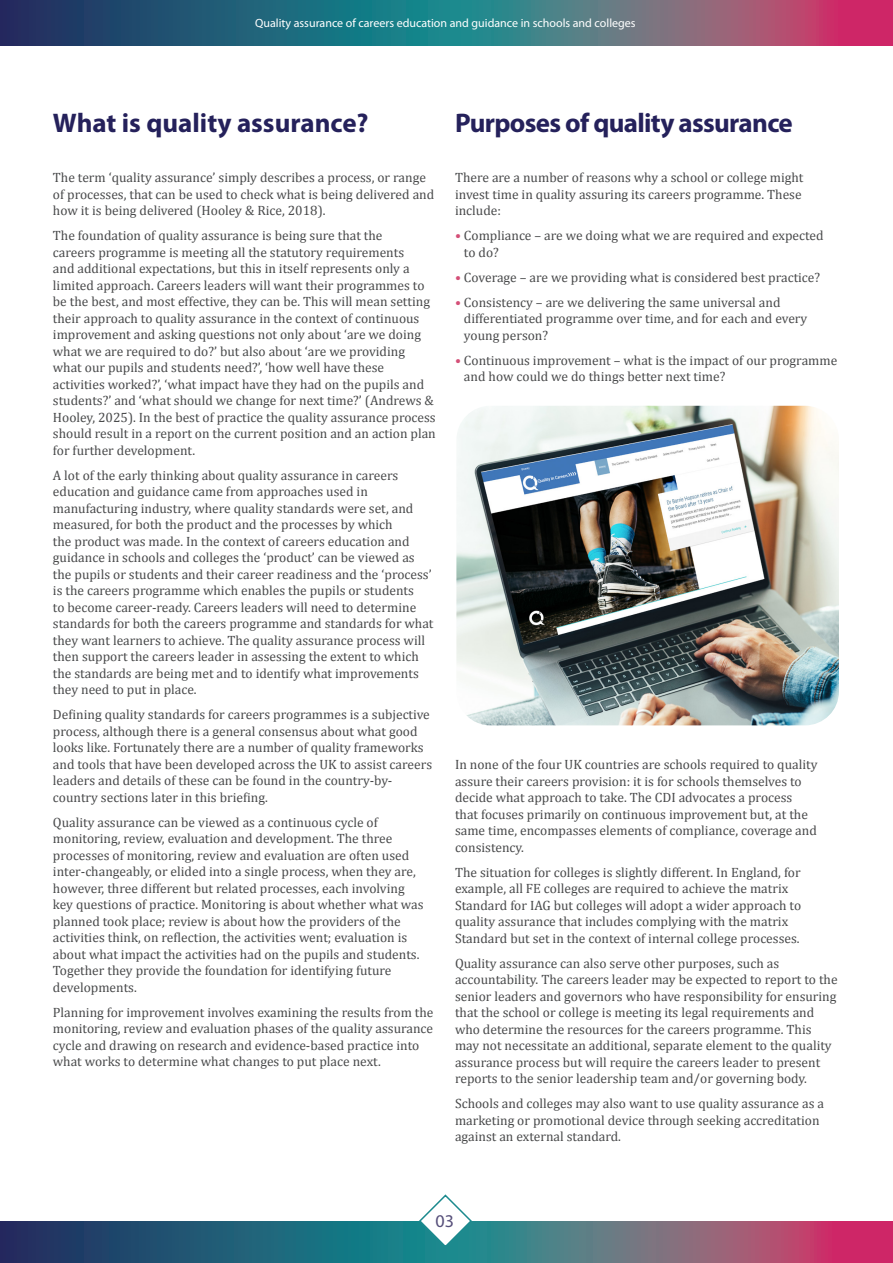
<style>
.page{position:relative;width:893px;height:1263px;background:#fff}
.page>*{position:absolute;margin:0;border:0;box-sizing:border-box;transform-origin:0 0}
.t1{font:700 27px "Myriad Pro";letter-spacing:-.025em;color:#25215b}
.t2{font:700 27px "Myriad Pro";color:#25215b}
.t3{font:18px "Myriad Pro";color:#564f7a}
.t4{font:13.5px/16.5px "Cambria";color:#494a4b}
.t5{font:12px "Myriad Pro";color:#fff}
.s1{color:#d44f77}
</style>
<div class="page">
<svg style="left:0;top:0;width:893px;height:46px;background:#4d6179"></svg>
<svg style="left:0;top:1221px;width:893px;height:42px;background:#505e78"></svg>
<svg style="left:418px;top:1194px;width:55px;height:55px"></svg>
<img style="left:456px;top:406px;width:383px;height:319px">
<p class="t5" style="left:255px;top:16px;width:382px">Quality assurance of careers education and guidance in schools and colleges</p>
<p class="t2" style="left:53px;top:108px;width:317px">What is quality assurance?</p>
<p class="t4" style="left:53px;top:169px;width:383px">The term ‘quality assurance’ simply describes a process, or range of processes, that can be used to check what is being delivered and how it is being delivered (Hooley &amp; Rice, 2018).</p>
<p class="t4" style="left:53px;top:227px;width:384px">The foundation of quality assurance is being sure that the<br>careers programme is meeting all the statutory requirements<br>and additional expectations, but this in itself represents only a limited approach. Careers leaders will want their programmes to be the best, and most effective, they can be. This will mean setting their approach to quality assurance in the context of continuous improvement and asking questions not only about ‘are we doing what we are required to do?’ but also about ‘are we providing what our pupils and students need?’, ‘how well have these activities worked?’, ‘what impact have they had on the pupils and students?’ and ‘what should we change for next time?’ (Andrews &amp; Hooley, 2025). In the best of practice the quality assurance process should result in a report on the current position and an action plan for further development.</p>
<p class="t4" style="left:53px;top:467px;width:382px">A lot of the early thinking about quality assurance in careers education and guidance came from approaches used in manufacturing industry, where quality standards were set, and measured, for both the product and the processes by which<br>the product was made. In the context of careers education and guidance in schools and colleges the ‘product’ can be viewed as the pupils or students and their career readiness and the ‘process’ is the careers programme which enables the pupils or students<br>to become career-ready. Careers leaders will need to determine standards for both the careers programme and standards for what they want learners to achieve. The quality assurance process will then support the careers leader in assessing the extent to which the standards are being met and to identify what improvements they need to put in place.</p>
<p class="t4" style="left:53px;top:706px;width:381px">Defining quality standards for careers programmes is a subjective process, although there is a general consensus about what good looks like. Fortunately there are a number of quality frameworks and tools that have been developed across the UK to assist careers leaders and details of these can be found in the country-by&shy;country sections later in this briefing.</p>
<p class="t4" style="left:53px;top:814px;width:372px">Quality assurance can be viewed as a continuous cycle of monitoring, review, evaluation and development. The three processes of monitoring, review and evaluation are often used inter-changeably, or elided into a single process, when they are, however, three different but related processes, each involving key questions of practice. Monitoring is about whether what was planned took place; review is about how the providers of the activities think, on reflection, the activities went; evaluation is about what impact the activities had on the pupils and students.<br>Together they provide the foundation for identifying future developments.</p>
<p class="t4" style="left:53px;top:1004px;width:382px">Planning for improvement involves examining the results from the monitoring, review and evaluation phases of the quality assurance cycle and drawing on research and evidence-based practice into what works to determine what changes to put place next.</p>
<p class="t1" style="left:455px;top:108px;width:339px">Purposes of quality assurance</p>
<p class="t4" style="left:455px;top:169px;width:350px">There are a number of reasons why a school or college might invest time in quality assuring its careers programme. These include:</p>
<p class="t4" style="left:464px;top:227px;width:361px;text-indent:-9px"><span class="s1">•</span> Compliance – are we doing what we are required and expected to do?</p>
<p class="t4" style="left:455px;top:269px;width:367px"><span class="s1">•</span> Coverage – are we providing what is considered best practice?</p>
<p class="t4" style="left:464px;top:294px;width:345px;text-indent:-9px"><span class="s1">•</span> Consistency – are we delivering the same universal and differentiated programme over time, and for each and every young person?</p>
<p class="t4" style="left:464px;top:352px;width:375px;text-indent:-9px"><span class="s1">•</span> Continuous improvement – what is the impact of our programme and how could we do things better next time?</p>
<p class="t4" style="left:455px;top:756px;width:364px">In none of the four UK countries are schools required to quality assure their careers provision: it is for schools themselves to decide what approach to take. The CDI advocates a process that focuses primarily on continuous improvement but, at the same time, encompasses elements of compliance, coverage and consistency.</p>
<p class="t4" style="left:455px;top:864px;width:348px">The situation for colleges is slightly different. In England, for example, all FE colleges are required to achieve the matrix Standard for IAG but colleges will adopt a wider approach to quality assurance that includes complying with the matrix Standard but set in the context of internal college processes.</p>
<p class="t4" style="left:455px;top:955px;width:384px">Quality assurance can also serve other purposes, such as accountability. The careers leader may be expected to report to the senior leaders and governors who have responsibility for ensuring that the school or college is meeting its legal requirements and who determine the resources for the careers programme. This may not necessitate an additional, separate element to the quality assurance process but will require the careers leader to present reports to the senior leadership team and/or governing body.</p>
<p class="t4" style="left:455px;top:1095px;width:371px">Schools and colleges may also want to use quality assurance as a marketing or promotional device through seeking accreditation against an external standard.</p>
<p class="t3" style="left:435px;top:1211px;width:20px">03</p>
</div>
